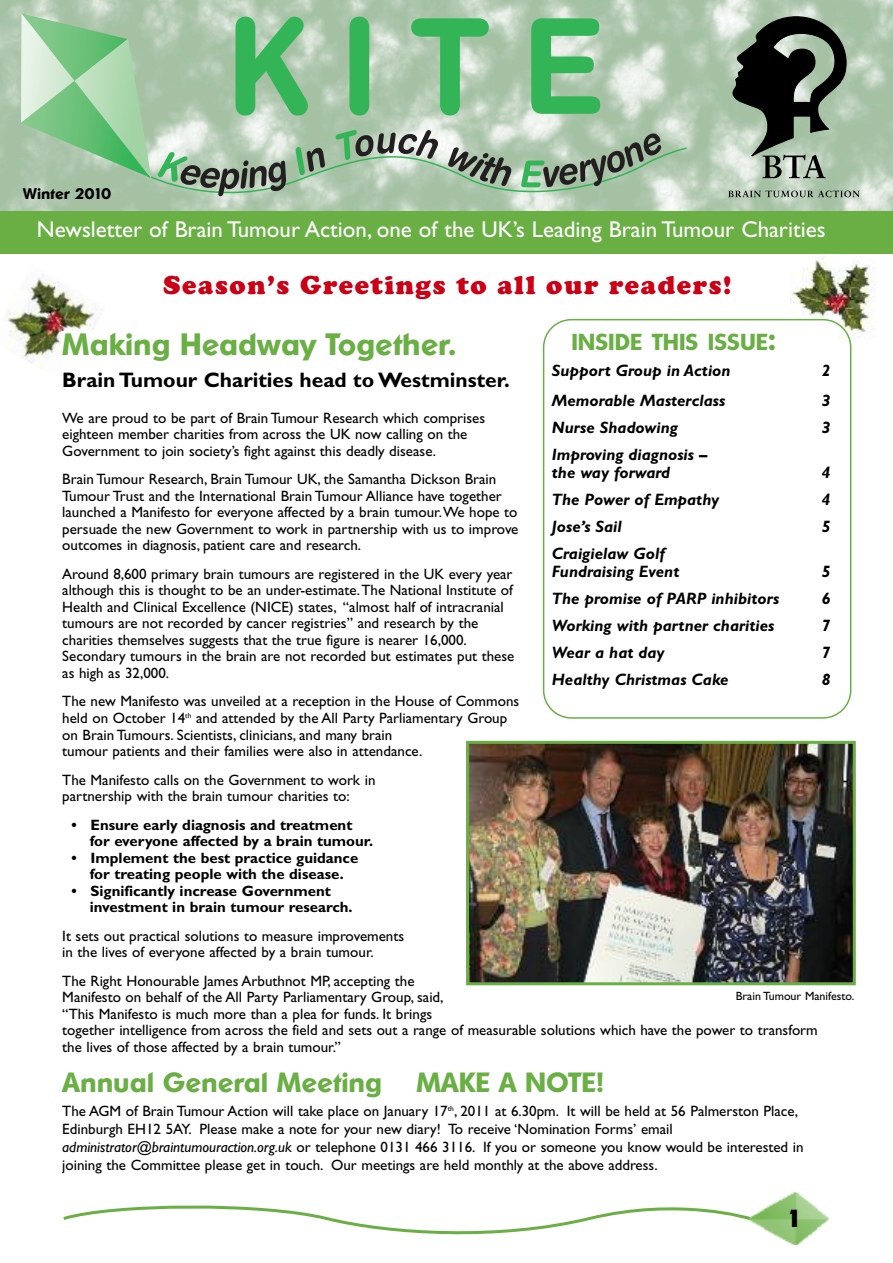
<style>
.page{position:relative;width:893px;height:1263px;background:#fff}
.page>*{position:absolute;margin:0;border:0;box-sizing:border-box;transform-origin:0 0}
.t1{font:600 30px "Ornitons";color:#69af44}
.t2{font:900 27px "Cooper";letter-spacing:.06em;color:#ca0016}
.t3{font:600 27px "Ornitons";color:#69af44}
.t4{font:700 24px "Ornitons";color:#000}
.t5{font:22.95px "Gill Sans";color:#fff}
.t6{font:600 22.5px "Ornitons";color:#69af44}
.t7{font:700 21px "Gill Sans";color:#000}
.t8{font:italic 700 16.5px/18px "Gill Sans";color:#000}
.t9{font:15px/16.5px "Gill Sans";color:#000}
.t10{font:700 15px/16.5px "Gill Sans";color:#000}
.t11{font:600 15px "Ornitons";color:#000}
.t12{font:12px "Gill Sans";color:#000}
.s1{font-style:italic}
.s2{font-size:30px}
</style>
<div class="page">
<img style="left:6px;top:274px;width:91px;height:96px">
<img style="left:791px;top:256px;width:84px;height:83px">
<div style="left:61px;top:332px;width:766px;height:845px;background:#fff"></div>
<img style="left:0;top:0;width:893px;height:211px">
<svg style="left:21px;top:13px;width:667px;height:195px;background:#9ec3a2"></svg>
<svg style="left:728px;top:190px;width:132px;height:7px"></svg>
<svg style="left:732px;top:16px;width:115px;height:162px;background:#657165"></svg>
<svg style="left:543px;top:319px;width:308px;height:400px"></svg>
<div style="left:0;top:211px;width:893px;height:43px;background:#69af44"></div>
<img style="left:753px;top:1192px;width:76px;height:53px">
<svg style="left:63px;top:1205px;width:690px;height:30px"></svg>
<img style="left:470px;top:745px;width:382px;height:236px">
<div style="left:466px;top:741px;width:390px;height:244px;border:3px solid #69af44"></div>
<p class="t11" style="left:23px;top:185px;width:90px">Winter 2010</p>
<h3 class="t5" style="left:37px;top:221px;width:790px">Newsletter of Brain Tumour Action, one of the UK’s Leading Brain Tumour Charities</h3>
<h2 class="t2" style="left:163px;top:269px;width:570px">Season’s Greetings to all our readers!</h2>
<h1 class="t1" style="left:62px;top:327px;width:395px">Making Headway Together.</h1>
<h3 class="t7" style="left:62px;top:372px;width:449px">Brain Tumour Charities head to Westminster.</h3>
<p class="t9" style="left:62px;top:411px;width:424px">We are proud to be part of Brain Tumour Research which comprises eighteen member charities from across the UK now calling on the<br>Government to join society’s fight against this deadly disease.</p>
<p class="t9" style="left:62px;top:473px;width:458px">Brain Tumour Research, Brain Tumour UK, the Samantha Dickson Brain Tumour Trust and the International Brain Tumour Alliance have together launched a Manifesto for everyone affected by a brain tumour.We hope to persuade the new Government to work in partnership with us to improve outcomes in diagnosis, patient care and research.</p>
<p class="t9" style="left:62px;top:567px;width:454px">Around 8,600 primary brain tumours are registered in the UK every year although this is thought to be an under-estimate.The National Institute of Health and Clinical Excellence (NICE) states, “almost half of intracranial tumours are not recorded by cancer registries” and research by the charities themselves suggests that the true figure is nearer 16,000.<br>Secondary tumours in the brain are not recorded but estimates put these as high as 32,000.</p>
<p class="t9" style="left:62px;top:695px;width:458px">The new Manifesto was unveiled at a reception in the House of Commons held on October 14<sup>th</sup> and attended by the All Party Parliamentary Group on Brain Tumours. Scientists, clinicians, and many brain<br>tumour patients and their families were also in attendance.</p>
<p class="t9" style="left:62px;top:773px;width:315px">The Manifesto calls on the Government to work in partnership with the brain tumour charities to:</p>
<p class="t10" style="left:90px;top:817px;width:285px;text-indent:-18px">• Ensure early diagnosis and treatment for everyone affected by a brain tumour.</p>
<p class="t10" style="left:71px;top:850px;width:288px;text-align:center">• Implement the best practice guidance for treating people with the disease.</p>
<p class="t10" style="left:90px;top:883px;width:264px;text-indent:-18px">• Significantly increase Government investment in brain tumour research.</p>
<p class="t9" style="left:62px;top:929px;width:343px">It sets out practical solutions to measure improvements in the lives of everyone affected by a brain tumour.</p>
<p class="t9" style="left:62px;top:974px;width:757px">The Right Honourable James Arbuthnot MP, accepting the<br>Manifesto on behalf of the All Party Parliamentary Group, said,<br>“This Manifesto is much more than a plea for funds. It brings<br>together intelligence from across the field and sets out a range of measurable solutions which have the power to transform the lives of those affected by a brain tumour.”</p>
<h2 class="t3" style="left:62px;top:1067px;width:321px">Annual General Meeting</h2>
<h2 class="t3" style="left:417px;top:1067px;width:189px">MAKE A NOTE!</h2>
<p class="t9" style="left:62px;top:1103px;width:743px;line-height:18px">The AGM of Brain Tumour Action will take place on January 17<sup>th</sup>, 2011 at 6.30pm. It will be held at 56 Palmerston Place, Edinburgh EH12 5AY. Please make a note for your new diary! To receive ‘Nomination Forms’ email <span class="s1">administrator@braintumouraction.org.uk</span> or telephone 0131 466 3116. If you or someone you know would be interested in joining the Committee please get in touch. Our meetings are held monthly at the above address.</p>
<h3 class="t6" style="left:571px;top:329px;width:206px">INSIDE THIS ISSUE<span class="s2">:</span></h3>
<p class="t8" style="left:552px;top:363px;width:180px">Support Group in Action</p>
<p class="t8" style="left:822px;top:363px;width:10px">2</p>
<p class="t8" style="left:552px;top:393px;width:175px">Memorable Masterclass</p>
<p class="t8" style="left:822px;top:393px;width:10px">3</p>
<p class="t8" style="left:552px;top:420px;width:128px">Nurse Shadowing</p>
<p class="t8" style="left:822px;top:420px;width:10px">3</p>
<p class="t8" style="left:552px;top:447px;width:157px">Improving diagnosis – the way forward</p>
<p class="t8" style="left:822px;top:465px;width:10px">4</p>
<p class="t8" style="left:552px;top:492px;width:169px">The Power of Empathy</p>
<p class="t8" style="left:822px;top:492px;width:10px">4</p>
<p class="t8" style="left:552px;top:519px;width:72px">Jose’s Sail</p>
<p class="t8" style="left:822px;top:519px;width:10px">5</p>
<p class="t8" style="left:552px;top:546px;width:129px">Craigielaw Golf<br>Fundraising Event</p>
<p class="t8" style="left:822px;top:564px;width:10px">5</p>
<p class="t8" style="left:552px;top:591px;width:229px">The promise of PARP inhibitors</p>
<p class="t8" style="left:822px;top:591px;width:10px">6</p>
<p class="t8" style="left:552px;top:618px;width:224px">Working with partner charities</p>
<p class="t8" style="left:822px;top:618px;width:10px">7</p>
<p class="t8" style="left:552px;top:645px;width:114px">Wear a hat day</p>
<p class="t8" style="left:822px;top:645px;width:10px">7</p>
<p class="t8" style="left:552px;top:672px;width:178px">Healthy Christmas Cake</p>
<p class="t8" style="left:822px;top:672px;width:10px">8</p>
<p class="t12" style="left:736px;top:991px;width:120px">Brain Tumour Manifesto.</p>
<h3 class="t4" style="left:785px;top:1205px;width:18px">1</h3>
</div>
